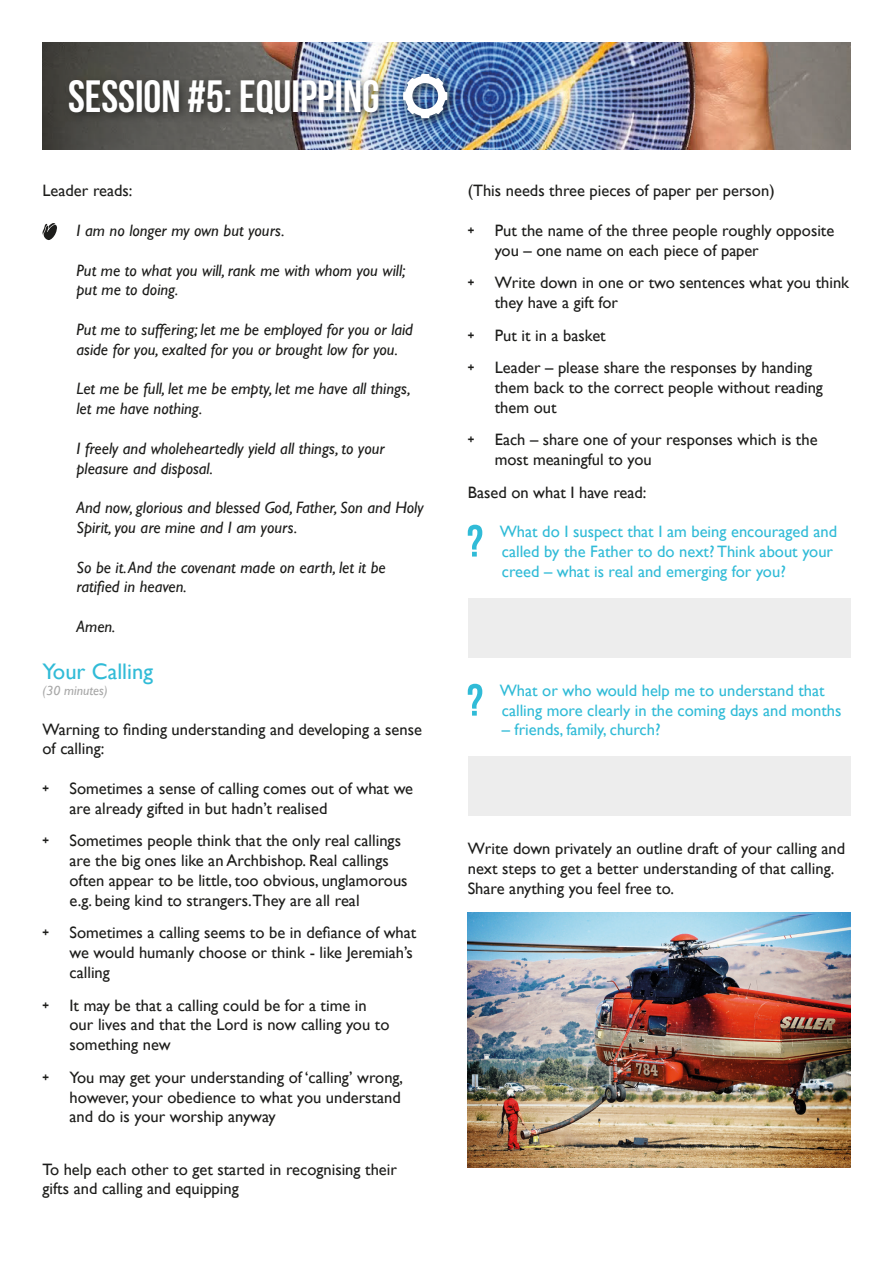
<style>
.page{position:relative;width:893px;height:1263px;background:#fff}
.page>*{position:absolute;margin:0;border:0;box-sizing:border-box;transform-origin:0 0}
.t1{font:700 45px "Bebas Neue";color:#fff}
.Subtitle{font:22.5px "Gill Sans";color:#30bbd7}
.t2{font:16.5px/19.8px "Gill Sans";color:#1d1d1b}
.t3{font:italic 16.5px/19.8px "Gill Sans";color:#1d1d1b}
.Question{font:16.5px/19.8px "Gill Sans";color:#30bbd7}
.Note{font:italic 13.5px "Gill Sans";color:#a8a8a8}
.s1{font-family:"Bebas Neue";font-weight:700}
</style>
<div class="page">
<svg style="left:42px;top:223px;width:15px;height:17px"></svg>
<img style="left:43px;top:43px;width:807px;height:107px">
<div style="left:63px;top:74px;width:328px;height:51px;background:#1d1d1b;opacity:.75"></div>
<div style="left:397px;top:68px;width:62px;height:62px;background:#1d1d1b;opacity:.75"></div>
<svg style="left:403px;top:74px;width:44px;height:44px"></svg>
<svg style="left:468px;top:525px;width:14px;height:31px"></svg>
<div style="left:468px;top:599px;width:382px;height:59px;background:#ededed"></div>
<svg style="left:468px;top:684px;width:14px;height:32px"></svg>
<div style="left:468px;top:756px;width:382px;height:59px;background:#ededed"></div>
<img style="left:468px;top:913px;width:382px;height:255px">
<p class="t1" style="left:68px;top:72px;width:313px">SESSION #5: EQUIPPING</p>
<p class="t2" style="left:43px;top:181px;width:92px">Leader reads:</p>
<p class="t3" style="left:77px;top:220px;width:210px">I am no longer my own but yours.</p>
<p class="t3" style="left:77px;top:260px;width:330px">Put me to what you will, rank me with whom you will; put me to doing.</p>
<p class="t3" style="left:77px;top:319px;width:338px">Put me to suffering; let me be employed for you or laid aside for you, exalted for you or brought low for you.</p>
<p class="t3" style="left:77px;top:379px;width:336px">Let me be full, let me be empty, let me have all things, let me have nothing.</p>
<p class="t3" style="left:77px;top:438px;width:310px">I freely and wholeheartedly yield all things, to your pleasure and disposal.</p>
<p class="t3" style="left:77px;top:498px;width:349px">And now, glorious and blessed God, Father, Son and Holy<br>Spirit, you are mine and I am yours.</p>
<p class="t3" style="left:77px;top:557px;width:311px">So be it. And the covenant made on earth, let it be ratified in heaven.</p>
<p class="t3" style="left:77px;top:616px;width:41px">Amen.</p>
<p class="Subtitle" style="left:43px;top:658px;width:112px">Your Calling</p>
<p class="Note" style="left:43px;top:683px;width:67px">(30 minutes)</p>
<p class="t2" style="left:43px;top:719px;width:381px">Warning to finding understanding and developing a sense of calling:</p>
<p class="t2" style="left:70px;top:778px;width:345px;text-indent:-27px"><span class="s1">+</span> Sometimes a sense of calling comes out of what we are already gifted in but hadn’t realised</p>
<p class="t2" style="left:70px;top:831px;width:340px;text-indent:-27px"><span class="s1">+</span> Sometimes people think that the only real callings are the big ones like an Archbishop. Real callings often appear to be little, too obvious, unglamorous e.g. being kind to strangers.They are all real</p>
<p class="t2" style="left:70px;top:923px;width:348px;text-indent:-27px"><span class="s1">+</span> Sometimes a calling seems to be in defiance of what we would humanly choose or think - like Jeremiah’s calling</p>
<p class="t2" style="left:70px;top:995px;width:321px;text-indent:-27px"><span class="s1">+</span> It may be that a calling could be for a time in our lives and that the Lord is now calling you to something new</p>
<p class="t2" style="left:70px;top:1067px;width:335px;text-indent:-27px"><span class="s1">+</span> You may get your understanding of ‘calling’ wrong, however, your obedience to what you understand and do is your worship anyway</p>
<p class="t2" style="left:43px;top:1159px;width:356px">To help each other to get started in recognising their gifts and calling and equipping</p>
<p class="t2" style="left:468px;top:181px;width:308px">(This needs three pieces of paper per person)</p>
<p class="t2" style="left:495px;top:220px;width:341px;text-indent:-27px"><span class="s1">+</span> Put the name of the three people roughly opposite you – one name on each piece of paper</p>
<p class="t2" style="left:495px;top:273px;width:356px;text-indent:-27px"><span class="s1">+</span> Write down in one or two sentences what you think they have a gift for</p>
<p class="t2" style="left:468px;top:325px;width:139px"><span class="s1">+</span> Put it in a basket</p>
<p class="t2" style="left:495px;top:358px;width:330px;text-indent:-27px"><span class="s1">+</span> Leader – please share the responses by handing them back to the correct people without reading them out</p>
<p class="t2" style="left:495px;top:430px;width:324px;text-indent:-27px"><span class="s1">+</span> Each – share one of your responses which is the most meaningful to you</p>
<p class="t2" style="left:468px;top:482px;width:180px">Based on what I have read:</p>
<p class="Question" style="left:500px;top:522px;width:339px">What do I suspect that I am being encouraged and called by the Father to do next? Think about your creed – what is real and emerging for you?</p>
<p class="Question" style="left:500px;top:680px;width:343px">What or who would help me to understand that calling more clearly in the coming days and months</p>
<p class="Question" style="left:502px;top:720px;width:160px">– friends, family, church?</p>
<p class="t2" style="left:468px;top:839px;width:379px">Write down privately an outline draft of your calling and next steps to get a better understanding of that calling.<br>Share anything you feel free to.</p>
</div>
